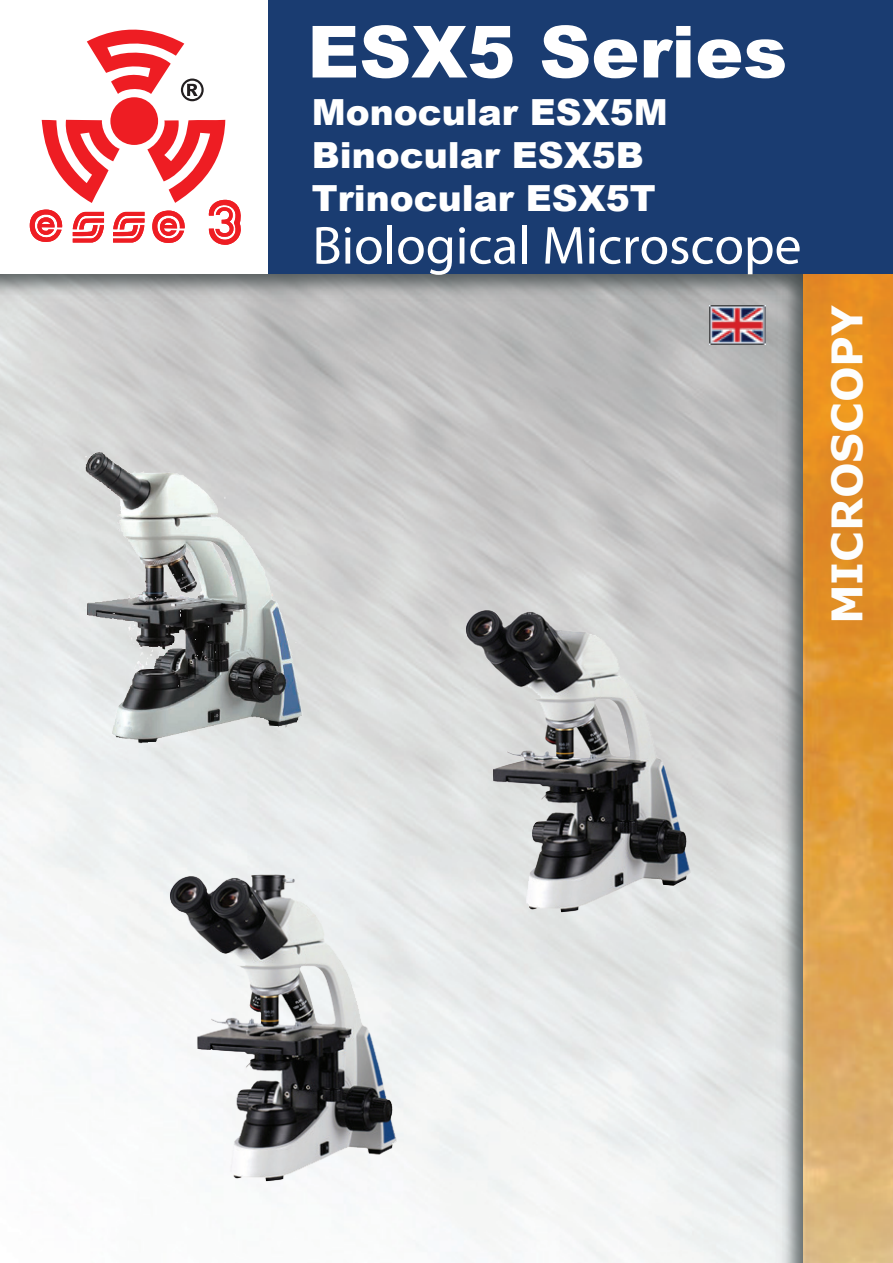
<style>
.page{position:relative;width:893px;height:1263px;background:#fff}
.page>*{position:absolute;margin:0;border:0;box-sizing:border-box;transform-origin:0 0}
.t1{font:900 72px "Arial";color:#fff}
.t2{font:54px "Myriad Pro";color:#fff}
.t3{font:700 42px "Verdana";color:#fdfefe}
.t4{font:900 36px/43.2px "Arial";color:#fff}
</style>
<div class="page">
<img style="left:0;top:336px;width:740px;height:927px">
<img style="left:0;top:274px;width:740px;height:62px">
<img style="left:740px;top:274px;width:63px;height:989px">
<img style="left:709px;top:305px;width:56px;height:39px">
<img style="left:803px;top:274px;width:90px;height:989px">
<div style="left:268px;top:0;width:625px;height:274px;background:#1a3c71"></div>
<div style="left:110px;top:97px;width:48px;height:48px;background:#ee1d23;border-radius:50%"></div>
<svg style="left:30px;top:120px;width:211px;height:125px"></svg>
<svg style="left:87px;top:29px;width:117px;height:72px"></svg>
<img style="left:69px;top:441px;width:249px;height:331px">
<img style="left:462px;top:603px;width:231px;height:313px">
<img style="left:167px;top:869px;width:233px;height:315px">
<h1 class="t1" style="left:307px;top:0;width:481px">ESX5 Series</h1>
<p class="t4" style="left:312px;top:89px;width:358px">Monocular ESX5M<br>Binocular ESX5B<br>Trinocular ESX5T</p>
<h2 class="t2" style="left:312px;top:212px;width:491px">Biological Microscope</h2>
<p class="t3" style="left:817px;top:624px;width:321px;rotate:-90deg">MICROSCOPY</p>
</div>
